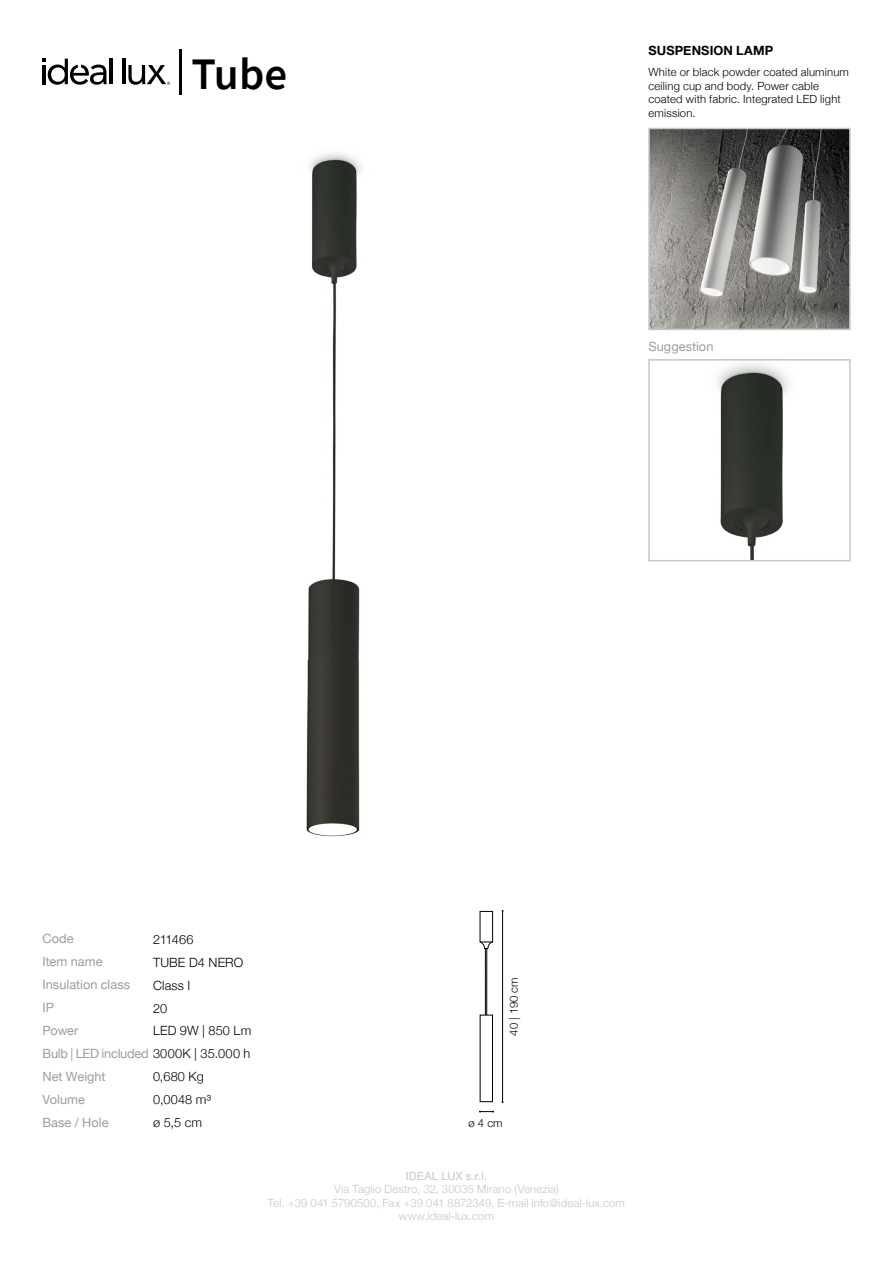
<style>
.page{position:relative;width:893px;height:1263px;background:#fff}
.page>*{position:absolute;margin:0;border:0;box-sizing:border-box;transform-origin:0 0}
.t1{font:600 45px "Source Sans Pro";color:#000}
.t2{font:12.75px/23px "Helvetica Neue";color:#9d9d9c}
.t3{font:300 12.75px/23px "Helvetica Neue";letter-spacing:.01em;color:#000}
.t4{font:12.75px/22.8px "Helvetica Neue";letter-spacing:-.02em;color:#9d9d9c}
.t5{font:700 12.75px "Helvetica Neue";letter-spacing:.01em;color:#000}
.t6{font:300 11.25px/13.5px "Helvetica Neue";letter-spacing:.015em;color:#000}
.t7{font:300 11.25px/13.5px "Helvetica Neue";letter-spacing:.015em;color:#c6c6c6;text-align:center}
.t8{font:11.25px "Helvetica Neue";letter-spacing:.015em;color:#c6c6c6}
.s1{font-weight:300;color:#000}
</style>
<div class="page">
<hr style="left:179px;top:49px;width:3px;height:45px;background:#000">
<hr style="left:110px;top:59px;width:3px;height:25px;background:#000">
<hr style="left:122px;top:59px;width:3px;height:25px;background:#000">
<svg style="left:43px;top:59px;width:64px;height:26px"></svg>
<svg style="left:128px;top:65px;width:42px;height:20px"></svg>
<img style="left:306px;top:153px;width:55px;height:684px">
<img style="left:717px;top:363px;width:72px;height:195px">
<div style="left:648px;top:359px;width:203px;height:202px;border:2px solid #c6c6c6"></div>
<img style="left:651px;top:131px;width:197px;height:196px">
<div style="left:648px;top:128px;width:203px;height:202px;border:2px solid #c6c6c6"></div>
<svg style="left:479px;top:1111px;width:15px;height:1px"></svg>
<hr style="left:502px;top:911px;width:1px;height:191px;background:#000">
<div style="left:485px;top:948px;width:2px;height:69px;border:1px solid #000"></div>
<div style="left:480px;top:1015px;width:13px;height:87px;border:1px solid #000"></div>
<svg style="left:480px;top:911px;width:13px;height:38px"></svg>
<h1 class="t1" style="left:191px;top:44px;width:97px">Tube</h1>
<p class="t5" style="left:648px;top:39px;width:126px">SUSPENSION LAMP</p>
<p class="t6" style="left:648px;top:65px;width:202px">White or black powder coated aluminum ceiling cup and body. Power cable coated with fabric. Integrated LED light emission.</p>
<p class="t2" style="left:648px;top:334px;width:66px">Suggestion</p>
<p class="t2" style="left:43px;top:926px;width:89px">Code<br>Item name<br>Insulation class</p>
<p class="t2" style="left:43px;top:995px;width:13px">IP</p>
<p class="t3" style="left:153px;top:927px;width:42px">211466</p>
<p class="t3" style="left:153px;top:950px;width:92px">TUBE D4 NERO<br>Class I</p>
<p class="t3" style="left:153px;top:996px;width:16px">20</p>
<p class="t3" style="left:153px;top:1018px;width:100px">LED 9W | 850 Lm</p>
<p class="t4" style="left:42px;top:1018px;width:209px">Power<br>Bulb | LED included <span class="s1">3000K | 35.000 h</span></p>
<p class="t2" style="left:42px;top:1064px;width:65px">Net Weight</p>
<p class="t2" style="left:42px;top:1087px;width:68px">Volume<br>Base / Hole</p>
<p class="t3" style="left:153px;top:1064px;width:52px">0,680 Kg</p>
<p class="t3" style="left:153px;top:1087px;width:59px">0,0048 m³ ø 5,5 cm</p>
<p class="t6" style="left:506px;top:1036px;width:60px;rotate:-90deg">40 | 190 cm</p>
<p class="t6" style="left:469px;top:1115px;width:35px">ø 4 cm</p>
<p class="t8" style="left:406px;top:1166px;width:83px">IDEAL LUX s.r.l.</p>
<p class="t7" style="left:268px;top:1182px;width:359px">Via Taglio Destro, 32, 30035 Mirano (Venezia)<br>Tel. +39 041 5790500, Fax +39 041 8872349, E-mail info@ideal-lux.com www.ideal-lux.com</p>
</div>
